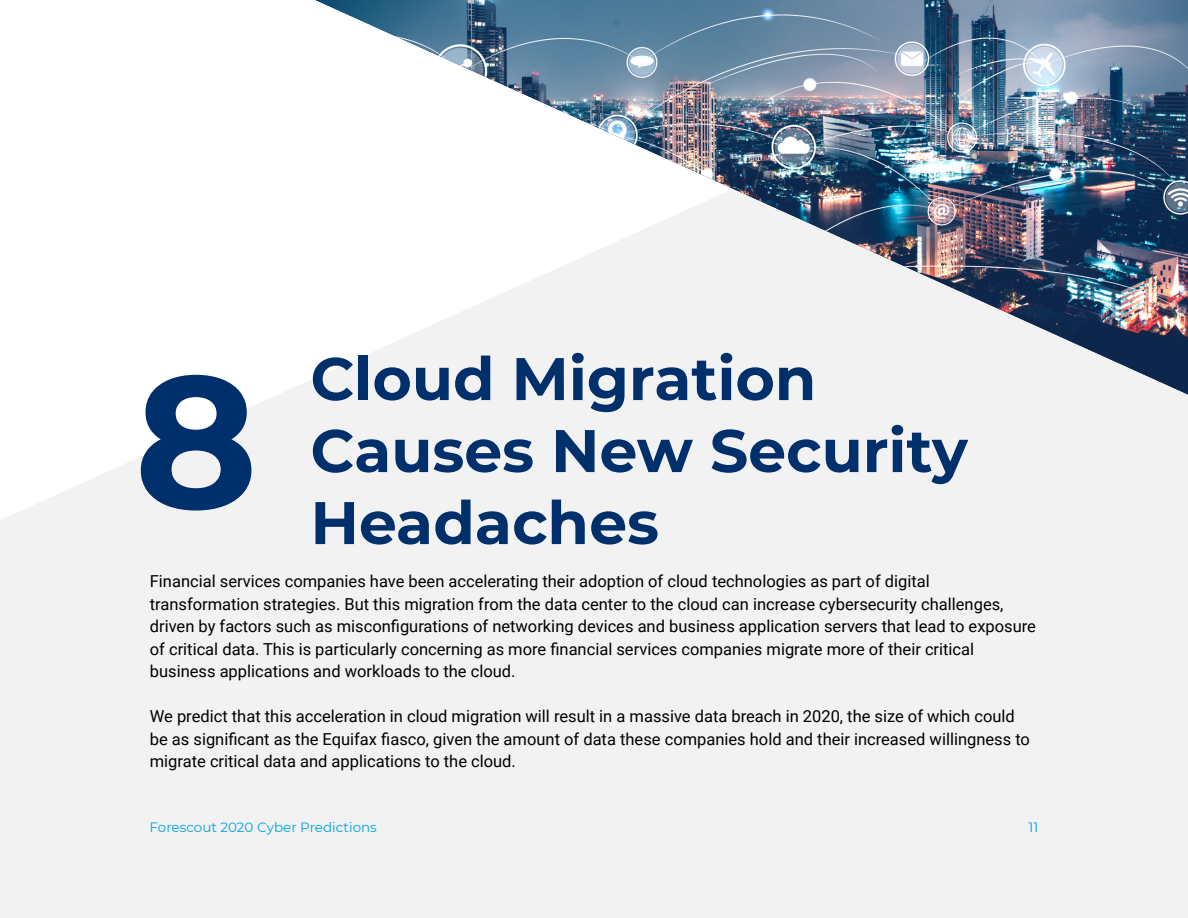
<style>
.page{position:relative;width:1188px;height:918px;background:#fff}
.page>*{position:absolute;margin:0;border:0;box-sizing:border-box;transform-origin:0 0}
.t1{font:700 187.5px "Montserrat";color:#00306b}
.t2{font:700 60px/72px "Montserrat";color:#00306b}
.t3{font:16.5px/22.5px "Roboto";color:#000}
.t4{font:13.5px "Montserrat";color:#00a3de}
</style>
<div class="page">
<div style="left:0;top:378px;width:1188px;height:540px;background:#f2f2f2"></div>
<img style="left:315px;top:0;width:873px;height:395px">
<h2 class="t2" style="left:310px;top:340px;width:659px">Cloud Migration<br>Causes New Security<br>Headaches</h2>
<p class="t3" style="left:150px;top:569px;width:888px">Financial services companies have been accelerating their adoption of cloud technologies as part of digital transformation strategies. But this migration from the data center to the cloud can increase cybersecurity challenges, driven by factors such as misconfigurations of networking devices and business application servers that lead to exposure of critical data. This is particularly concerning as more financial services companies migrate more of their critical business applications and workloads to the cloud.</p>
<p class="t3" style="left:150px;top:705px;width:882px">We predict that this acceleration in cloud migration will result in a massive data breach in 2020, the size of which could be as significant as the Equifax fiasco, given the amount of data these companies hold and their increased willingness to migrate critical data and applications to the cloud.</p>
<h1 class="t1" style="left:134px;top:307px;width:125px">8</h1>
<p class="t4" style="left:150px;top:818px;width:229px">Forescout 2020 Cyber Predictions</p>
<p class="t4" style="left:1029px;top:818px;width:11px">11</p>
</div>
